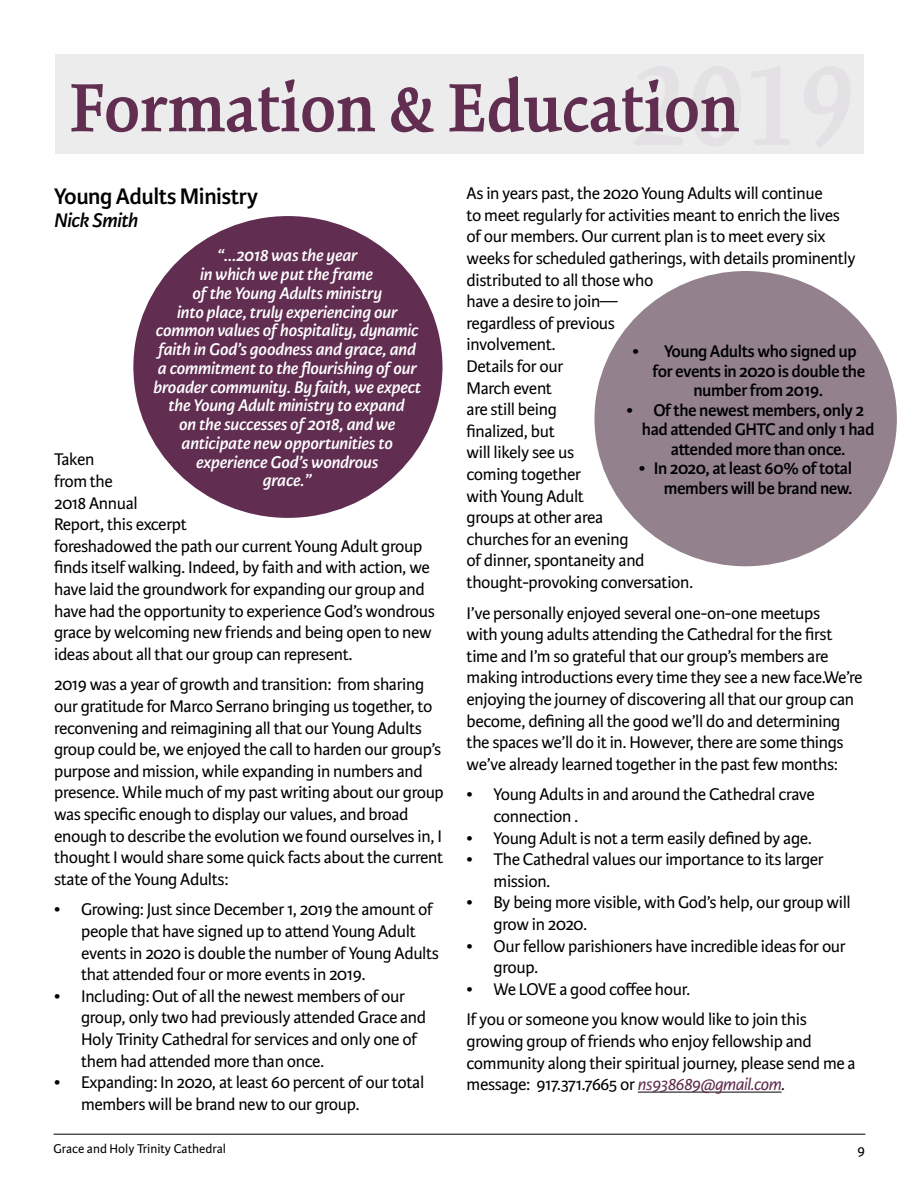
<style>
.page{position:relative;width:918px;height:1188px;background:#fff}
.page>*{position:absolute;margin:0;border:0;box-sizing:border-box;transform-origin:0 0}
.t1{font:600 75px "Kinesis Pro 3";color:#612d50}
.t2{font:600 24px "Karmina Sans";letter-spacing:-.02em;color:#000}
.t3{font:italic 600 21px "Karmina Sans";letter-spacing:-.02em;color:#000}
.t4{font:18px/21.6px "Karmina Sans";letter-spacing:-.02em;color:#000}
.t5{font:italic 600 18px/18.8px "Karmina Sans";letter-spacing:-.01em;color:#fff;text-align:center}
.t6{font:600 18px/19.5px "Karmina Sans";letter-spacing:-.025em;color:#000;text-align:right}
.t7{font:15px "Karmina Sans";color:#000}
.t8{font:13.5px "Karmina Sans";color:#000}
.s1{font-size:123.75px}
.s2{font-style:italic;color:#612d50}
.s3{font-style:italic}
</style>
<div class="page">
<hr style="left:54px;top:1134px;width:811px;height:1px;background:#000">
<hr style="left:638px;top:1092px;width:144px;height:1px;background:#000">
<div style="left:55px;top:54px;width:809px;height:99px;background:#ebebed"></div>
<div style="left:133px;top:216px;width:309px;height:302px;background:#612d50;border-radius:50%"></div>
<div style="left:594px;top:271px;width:303px;height:295px;background:#93828e;border-radius:50%"></div>
<h1 class="t1" style="left:69px;top:64px;width:788px">Formation &amp; Education<span class="s1">2019</span></h1>
<h2 class="t2" style="left:54px;top:182px;width:205px">Young Adults Ministry</h2>
<p class="t3" style="left:54px;top:208px;width:86px">Nick Smith</p>
<p class="t5" style="left:153px;top:246px;width:269px">“…2018 was the year<br>in which we put the frame<br>of the Young Adults ministry<br>into place, truly experiencing our common values of hospitality, dynamic faith in God’s goodness and grace, and a commitment to the flourishing of our broader community. By faith, we expect the Young Adult ministry to expand<br>on the successes of 2018, and we anticipate new opportunities to experience God’s wondrous<br>grace.”</p>
<p class="t4" style="left:54px;top:449px;width:382px">Taken<br>from the<br>2018 Annual<br>Report, this excerpt<br>foreshadowed the path our current Young Adult group finds itself walking. Indeed, by faith and with action, we have laid the groundwork for expanding our group and have had the opportunity to experience God’s wondrous grace by welcoming new friends and being open to new ideas about all that our group can represent.</p>
<p class="t4" style="left:54px;top:674px;width:391px">2019 was a year of growth and transition: from sharing our gratitude for Marco Serrano bringing us together, to reconvening and reimagining all that our Young Adults group could be, we enjoyed the call to harden our group’s purpose and mission, while expanding in numbers and presence. While much of my past writing about our group was specific enough to display our values, and broad enough to describe the evolution we found ourselves in, I thought I would share some quick facts about the current state of the Young Adults:</p>
<p class="t4" style="left:81px;top:899px;width:359px;text-indent:-27px">• Growing: Just since December 1, 2019 the amount of people that have signed up to attend Young Adult events in 2020 is double the number of Young Adults that attended four or more events in 2019.</p>
<p class="t4" style="left:81px;top:986px;width:347px;text-indent:-27px">• Including: Out of all the newest members of our group, only two had previously attended Grace and Holy Trinity Cathedral for services and only one of them had attended more than once.</p>
<p class="t4" style="left:81px;top:1072px;width:345px;text-indent:-27px">• Expanding: In 2020, at least 60 percent of our total members will be brand new to our group.</p>
<p class="t4" style="left:467px;top:183px;width:391px">As in years past, the 2020 Young Adults will continue<br>to meet regularly for activities meant to enrich the lives of our members. Our current plan is to meet every six weeks for scheduled gatherings, with details prominently distributed to all those who<br>have a desire to join—<br>regardless of previous<br>involvement.<br>Details for our<br>March event<br>are still being<br>finalized, but<br>will likely see us<br>coming together<br>with Young Adult<br>groups at other area<br>churches for an evening<br>of dinner, spontaneity and<br>thought-provoking conversation.</p>
<p class="t4" style="left:467px;top:602px;width:397px">I’ve personally enjoyed several one-on-one meetups<br>with young adults attending the Cathedral for the first time and I’m so grateful that our group’s members are making introductions every time they see a new face.We’re enjoying the journey of discovering all that our group can become, defining all the good we’ll do and determining the spaces we’ll do it in. However, there are some things we’ve already learned together in the past few months:</p>
<p class="t4" style="left:494px;top:784px;width:323px;text-indent:-27px">• Young Adults in and around the Cathedral crave connection .</p>
<p class="t4" style="left:467px;top:827px;width:347px">• Young Adult is not a term easily defined by age.</p>
<p class="t4" style="left:494px;top:849px;width:332px;text-indent:-27px">• The Cathedral values our importance to its larger mission.</p>
<p class="t4" style="left:494px;top:892px;width:359px;text-indent:-27px">• By being more visible, with God’s help, our group will grow in 2020.</p>
<p class="t4" style="left:494px;top:935px;width:354px;text-indent:-27px">• Our fellow parishioners have incredible ideas for our group.</p>
<p class="t4" style="left:467px;top:974px;width:342px;line-height:30.6px">• We LOVE a good coffee hour.<br>If you or someone you know would like to join this</p>
<p class="t4" style="left:467px;top:1031px;width:391px">growing group of friends who enjoy fellowship and community along their spiritual journey, please send me a message: 917.371.7665 or <span class="s2">ns938689@gmail.com</span><span class="s3">.</span></p>
<p class="t6" style="left:633px;top:342px;width:226px">• Young Adults who signed up</p>
<p class="t6" style="left:653px;top:361px;width:214px">for events in 2020 is double the</p>
<p class="t6" style="left:693px;top:381px;width:131px">number from 2019.</p>
<p class="t6" style="left:626px;top:400px;width:240px">• Of the newest members, only 2</p>
<p class="t6" style="left:642px;top:420px;width:234px">had attended GHTC and only 1 had</p>
<p class="t6" style="left:671px;top:439px;width:176px">attended more than once.</p>
<p class="t6" style="left:639px;top:459px;width:215px">• In 2020, at least 60% of total members will be brand new.</p>
<p class="t8" style="left:54px;top:1141px;width:174px">Grace and Holy Trinity Cathedral</p>
<p class="t7" style="left:857px;top:1142px;width:10px">9</p>
</div>
